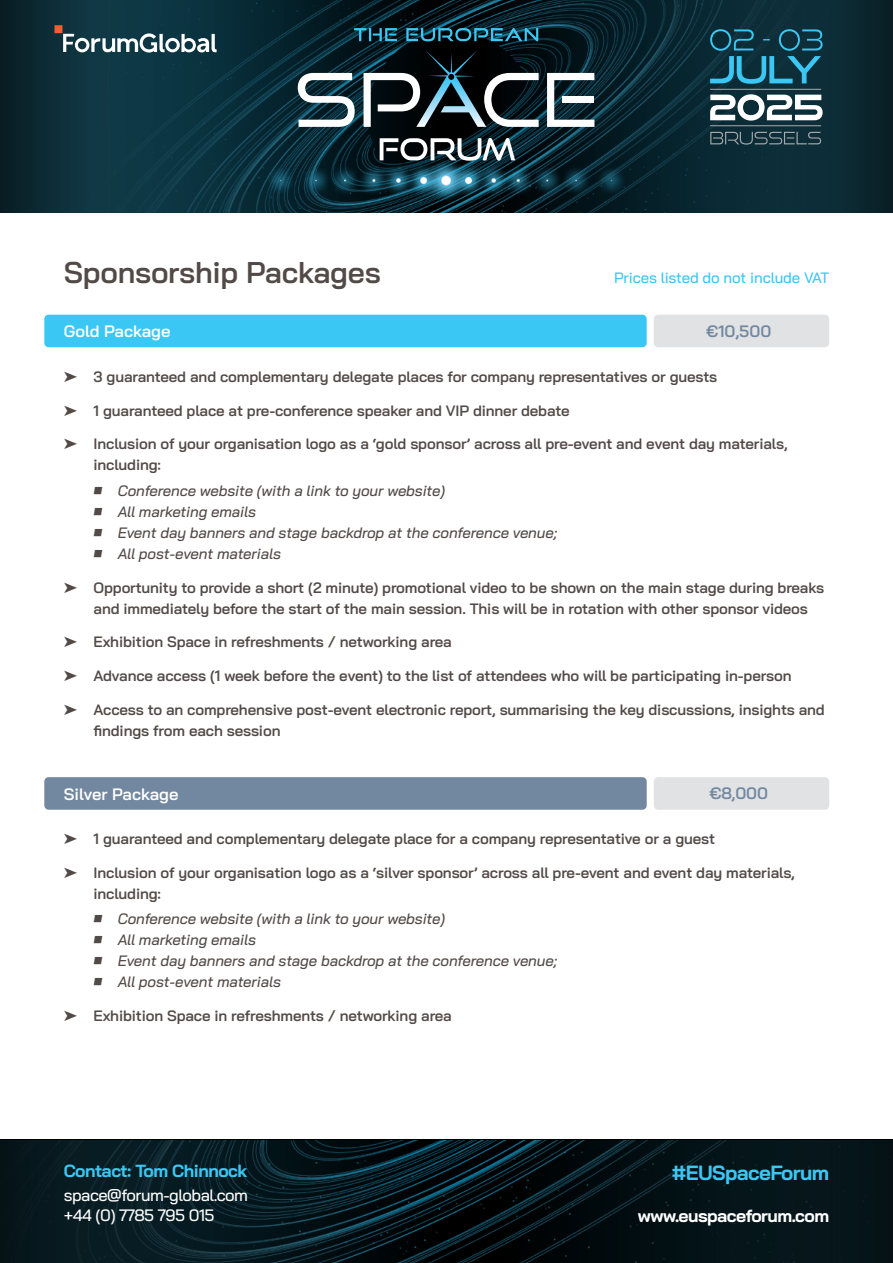
<style>
.page{position:relative;width:893px;height:1263px;background:#fff}
.page>*{position:absolute;margin:0;border:0;box-sizing:border-box;transform-origin:0 0}
.t1{font:600 30px "Bai Jamjuree";letter-spacing:-.01em;color:#524a47}
.t2{font:700 20.55px "Bai Jamjuree";letter-spacing:-.03em;color:#3bc7f4}
.t3{font:700 17.55px "Bai Jamjuree";letter-spacing:-.03em;color:#fff}
.t4{font:700 17.55px "Bai Jamjuree";letter-spacing:-.03em;color:#3bc7f4}
.t5{font:500 16.5px/19.8px "Bai Jamjuree";letter-spacing:-.03em;color:#fff}
.t6{font:600 16.5px "Bai Jamjuree";color:#fff}
.t7{font:600 16.5px "Bai Jamjuree";color:#7287a0}
.t8{font:600 15px/21px "Bai Jamjuree";letter-spacing:-.01em;color:#524a47}
.t9{font:italic 500 15px "Bai Jamjuree";letter-spacing:-.01em;color:#524a47}
.t10{font:500 15px "Bai Jamjuree";letter-spacing:-.01em;color:#3bc7f4}
</style>
<div class="page">
<img style="left:0;top:0;width:893px;height:213px">
<svg style="left:98px;top:0;width:696px;height:213px;background:#092a35"></svg>
<img style="left:251px;top:157px;width:390px;height:47px">
<svg style="left:298px;top:73px;width:57px;height:54px"></svg>
<svg style="left:364px;top:50px;width:175px;height:77px;background:#323e43"></svg>
<svg style="left:547px;top:73px;width:47px;height:54px"></svg>
<div style="left:562px;top:96px;width:31px;height:7px;background:#fff"></div>
<svg style="left:380px;top:138px;width:135px;height:23px"></svg>
<svg style="left:354px;top:28px;width:184px;height:13px;background:#17596e"></svg>
<div style="left:0;top:1140px;width:893px;height:123px;background:#06161b"></div>
<svg style="left:102px;top:1140px;width:695px;height:123px;background:#05181e"></svg>
<hr style="left:710px;top:89px;width:111px;height:1px;background:#a8a9ad">
<hr style="left:710px;top:125px;width:111px;height:1px;background:#a8a9ad">
<svg style="left:710px;top:132px;width:111px;height:13px"></svg>
<svg style="left:710px;top:94px;width:113px;height:27px"></svg>
<svg style="left:710px;top:29px;width:113px;height:55px;background:#175265"></svg>
<div style="left:54px;top:25px;width:8px;height:8px;background:#f15f2f"></div>
<svg style="left:63px;top:33px;width:154px;height:20px"></svg>
<div style="left:44px;top:315px;width:603px;height:32px;background:#3bc7f4;border-radius:4px"></div>
<div style="left:44px;top:777px;width:603px;height:33px;background:#7287a0;border-radius:4px"></div>
<div style="left:654px;top:315px;width:175px;height:32px;background:#e1e2e4;border-radius:4px"></div>
<div style="left:654px;top:777px;width:175px;height:33px;background:#e1e2e4;border-radius:4px"></div>
<h1 class="t1" style="left:64px;top:255px;width:319px">Sponsorship Packages</h1>
<p class="t6" style="left:64px;top:322px;width:108px">Gold Package</p>
<p class="t10" style="left:614px;top:269px;width:217px">Prices listed do not include VAT</p>
<p class="t7" style="left:706px;top:322px;width:67px">€10,500</p>
<p class="t8" style="left:64px;top:366px;width:655px">➤ 3 guaranteed and complementary delegate places for company representatives or guests</p>
<p class="t8" style="left:64px;top:400px;width:507px">➤ 1 guaranteed place at pre-conference speaker and VIP dinner debate</p>
<p class="t8" style="left:94px;top:434px;width:696px;text-indent:-30px">➤ Inclusion of your organisation logo as a ‘gold sponsor’ across all pre-event and event day materials, including:</p>
<p class="t9" style="left:94px;top:482px;width:353px">■ Conference website (with a link to your website)</p>
<p class="t9" style="left:94px;top:503px;width:164px">■ All marketing emails</p>
<p class="t9" style="left:94px;top:524px;width:465px">■ Event day banners and stage backdrop at the conference venue;</p>
<p class="t9" style="left:94px;top:545px;width:189px">■ All post-event materials</p>
<p class="t8" style="left:94px;top:577px;width:732px;text-indent:-30px">➤ Opportunity to provide a short (2 minute) promotional video to be shown on the main stage during breaks and immediately before the start of the main session. This will be in rotation with other sponsor videos</p>
<p class="t8" style="left:64px;top:631px;width:390px">➤ Exhibition Space in refreshments / networking area</p>
<p class="t8" style="left:64px;top:665px;width:729px">➤ Advance access (1 week before the event) to the list of attendees who will be participating in-person</p>
<p class="t8" style="left:94px;top:699px;width:733px;text-indent:-30px">➤ Access to an comprehensive post-event electronic report, summarising the key discussions, insights and findings from each session</p>
<p class="t6" style="left:64px;top:784px;width:116px">Silver Package</p>
<p class="t7" style="left:709px;top:784px;width:60px">€8,000</p>
<p class="t8" style="left:64px;top:829px;width:653px">➤ 1 guaranteed and complementary delegate place for a company representative or a guest</p>
<p class="t8" style="left:94px;top:862px;width:703px;text-indent:-30px">➤ Inclusion of your organisation logo as a ‘silver sponsor’ across all pre-event and event day materials, including:</p>
<p class="t9" style="left:94px;top:910px;width:353px">■ Conference website (with a link to your website)</p>
<p class="t9" style="left:94px;top:931px;width:164px">■ All marketing emails</p>
<p class="t9" style="left:94px;top:952px;width:465px">■ Event day banners and stage backdrop at the conference venue;</p>
<p class="t9" style="left:94px;top:973px;width:189px">■ All post-event materials</p>
<p class="t8" style="left:64px;top:1005px;width:390px">➤ Exhibition Space in refreshments / networking area</p>
<p class="t4" style="left:64px;top:1160px;width:185px">Contact: Tom Chinnock</p>
<p class="t5" style="left:64px;top:1185px;width:186px">space@forum-global.com +44 (0) 7785 795 015</p>
<h2 class="t2" style="left:672px;top:1161px;width:159px">#EUSpaceForum</h2>
<p class="t3" style="left:638px;top:1205px;width:193px">www.euspaceforum.com</p>
</div>
